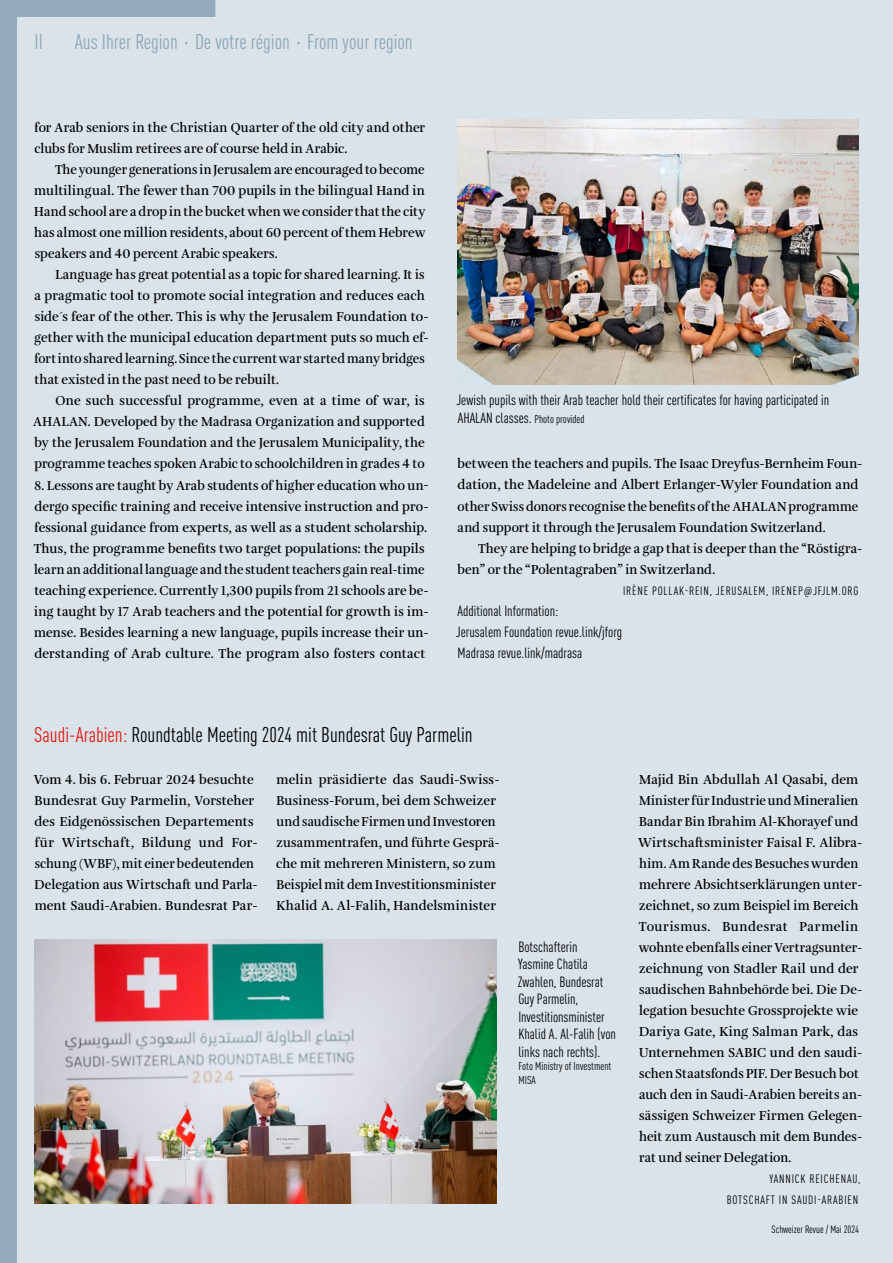
<style>
.page{position:relative;width:893px;height:1263px;background:#dae3ea}
.page>*{position:absolute;margin:0;border:0;box-sizing:border-box;transform-origin:0 0}
.t1{font:condensed 21px "DINOT";color:#000}
.t2{font:condensed 21px "DINOT";color:#8ca5b6}
.t3{font:condensed 14.7px/17.5px "DINOT";color:#000}
.t4{font:600 13.5px/21px "Amalia Pro";letter-spacing:.01em;color:#000;scale:.95 1}
.t5{font:600 13.5px/21px "Amalia Pro";letter-spacing:.01em;color:#000}
.t6{font:600 13.5px/21px "Amalia Pro";letter-spacing:.01em;color:#000;text-align:justify;scale:.94 1}
.t7{font:condensed 12px/21px "DINOT";letter-spacing:.07em;color:#000;text-align:right}
.t8{font:condensed 11.25px/13.5px "DINOT";color:#000}
.t9{font:condensed 10.5px "DINOT";color:#000}
.s1{font-size:11.25px}
.s2{color:#e11b13}
</style>
<div class="page">
<svg style="left:0;top:0;width:215px;height:1263px"></svg>
<img style="left:457px;top:119px;width:402px;height:265px">
<img style="left:34px;top:940px;width:462px;height:263px">
<h1 class="t2" style="left:35px;top:30px;width:10px">II</h1>
<h1 class="t2" style="left:75px;top:30px;width:339px">Aus Ihrer Region ⋅ De votre région ⋅ From your region</h1>
<p class="t4" style="left:34px;top:118px;width:413px">for Arab seniors in the Christian Quarter of the old city and other clubs for Muslim retirees are of course held in Arabic.</p>
<p class="t6" style="left:34px;top:160px;width:418px;text-indent:21px">The younger generations in Jerusalem are encouraged to become multilingual. The fewer than 700 pupils in the bilingual Hand in Hand school are a drop in the bucket when we consider that the city has almost one million residents, about 60 percent of them Hebrew speakers and 40 percent Arabic speakers.</p>
<p class="t4" style="left:34px;top:265px;width:417px;text-indent:21px">Language has great potential as a topic for shared learning. It is a pragmatic tool to promote social integration and reduces each side´s fear of the other. This is why the Jerusalem Foundation to&shy;gether with the municipal education department puts so much ef&shy;fort into shared learning. Since the current war started many bridges that existed in the past need to be rebuilt.</p>
<p class="t5" style="left:33px;top:391px;width:393px;text-align:justify;text-indent:22px">One such successful programme, even at a time of war, is AHALAN. Developed by the Madrasa Organization and supported by the Jerusalem Foundation and the Jerusalem Municipality, the programme teaches spoken Arabic to schoolchildren in grades 4 to</p>
<p class="t4" style="left:34px;top:475px;width:417px">8. Lessons are taught by Arab students of higher education who un&shy;dergo specific training and receive intensive instruction and pro&shy;fessional guidance from experts, as well as a student scholarship.<br>Thus, the programme benefits two target populations: the pupils learn an additional language and the student teachers gain real-time teaching experience. Currently 1,300 pupils from 21 schools are be&shy;ing taught by 17 Arab teachers and the potential for growth is im&shy;mense. Besides learning a new language, pupils increase their un&shy;derstanding of Arab culture. The program also fosters contact</p>
<p class="t3" style="left:456px;top:391px;width:374px">Jewish pupils with their Arab teacher hold their certificates for having participated in<br>AHALAN classes. <span class="s1">Photo provided</span></p>
<p class="t4" style="left:458px;top:454px;width:428px">between the teachers and pupils. The Isaac Dreyfus-Bernheim Foun&shy;dation, the Madeleine and Albert Erlanger-Wyler Foundation and other Swiss donors recognise the benefits of the AHALAN programme and support it through the Jerusalem Foundation Switzerland.</p>
<p class="t4" style="left:458px;top:538px;width:428px;text-indent:21px">They are helping to bridge a gap that is deeper than the “Röstigra&shy;ben” or the “Polentagraben” in Switzerland.</p>
<p class="t7" style="left:623px;top:580px;width:237px">IRÈNE POLLAK-REIN, JERUSALEM, IRENEP@JFJLM.ORG</p>
<p class="t3" style="left:456px;top:600px;width:168px;line-height:21px">Additional Information:<br>Jerusalem Foundation revue.link/jforg<br>Madrasa revue.link/madrasa</p>
<h1 class="t1" style="left:34px;top:722px;width:440px"><span class="s2">Saudi-Arabien:</span> Roundtable Meeting 2024 mit Bundesrat Guy Parmelin</h1>
<p class="t5" style="left:34px;top:769px;width:226px">Vom 4. bis 6. Februar 2024 besuchte Bundesrat Guy Parmelin, Vorsteher des Eidgenössischen Departements für Wirtschaft, Bildung und For&shy;schung (WBF), mit einer bedeutenden Delegation aus Wirtschaft und Parla&shy;ment Saudi-Arabien. Bundesrat Par-</p>
<p class="t5" style="left:276px;top:769px;width:225px">melin präsidierte das Saudi-Swiss-Business-Forum, bei dem Schweizer und saudische Firmen und Investoren zusammentrafen, und führte Gesprä&shy;che mit mehreren Ministern, so zum Beispiel mit dem Investitionsminister Khalid A. Al-Falih, Handelsminister</p>
<p class="t5" style="left:638px;top:769px;width:226px">Majid Bin Abdullah Al Qasabi, dem Minister für Industrie und Mineralien Bandar Bin Ibrahim Al-Khorayef und Wirtschaftsminister Faisal F. Alibra&shy;him. Am Rande des Besuches wurden mehrere Absichtserklärungen unter&shy;zeichnet, so zum Beispiel im Bereich Tourismus. Bundesrat Parmelin wohnte ebenfalls einer Vertragsunter&shy;zeichnung von Stadler Rail und der saudischen Bahnbehörde bei. Die De&shy;legation besuchte Grossprojekte wie Dariya Gate, King Salman Park, das Unternehmen SABIC und den saudi&shy;schen Staatsfonds PIF. Der Besuch bot auch den in Saudi-Arabien bereits an&shy;sässigen Schweizer Firmen Gelegen&shy;heit zum Austausch mit dem Bundes&shy;rat und seiner Delegation.</p>
<p class="t7" style="left:727px;top:1168px;width:135px">YANNICK REICHENAU,<br>BOTSCHAFT IN SAUDI-ARABIEN</p>
<p class="t3" style="left:518px;top:937px;width:100px">Botschafterin<br>Yasmine Chatila<br>Zwahlen, Bundesrat<br>Guy Parmelin,<br>Investitionsminister<br>Khalid A. Al-Falih (von links nach rechts).</p>
<p class="t8" style="left:519px;top:1059px;width:94px">Foto Ministry of Investment<br>MISA</p>
<p class="t9" style="left:772px;top:1223px;width:89px">Schweizer Revue / Mai 2024</p>
</div>
